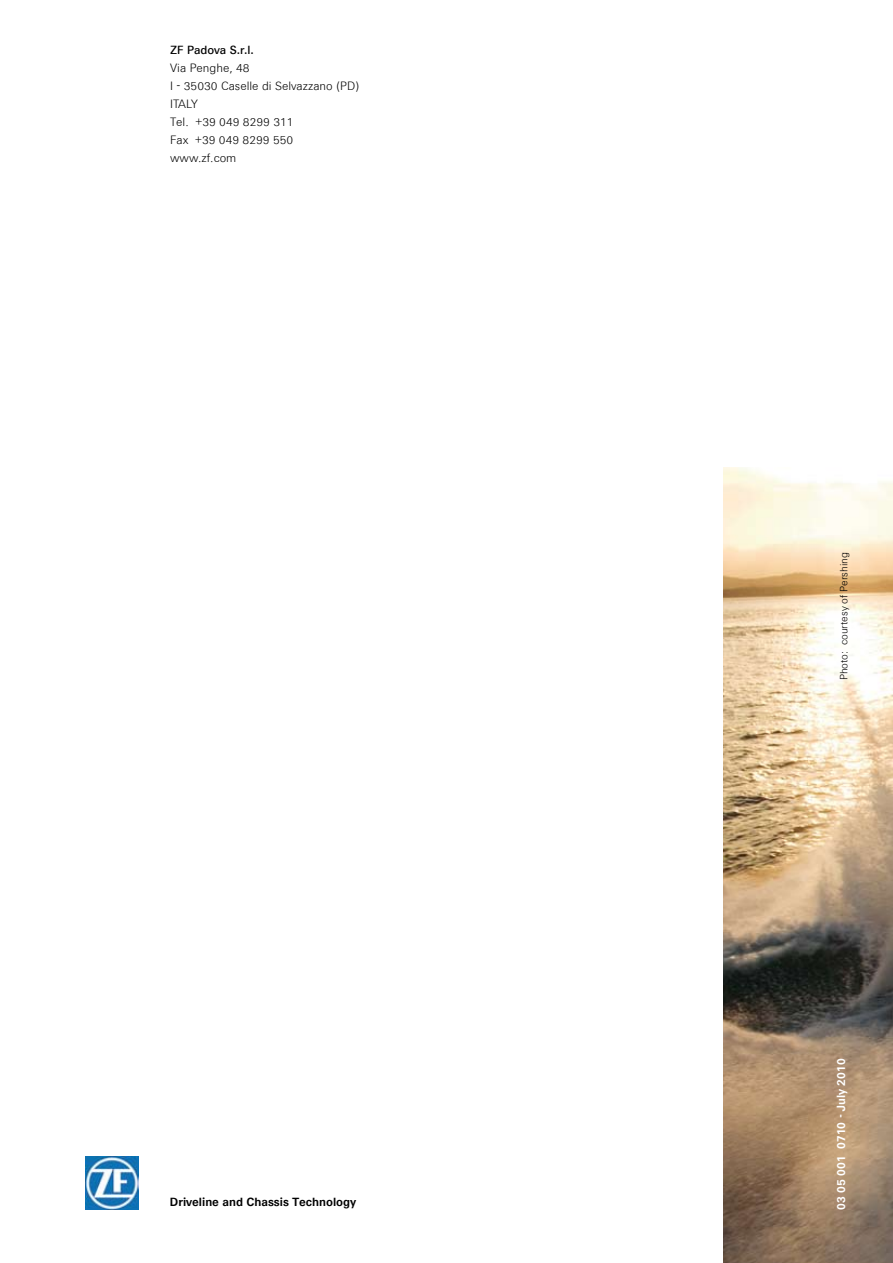
<style>
.page{position:relative;width:893px;height:1263px;background:#fff}
.page>*{position:absolute;margin:0;border:0;box-sizing:border-box;transform-origin:0 0}
.t1{font:300 12px/18px "ZF Sans";color:#000}
.t2{font:700 12px "ZF Sans";color:#000}
.t3{font:700 12px "ZF Sans";color:#fff}
.t4{font:500 12px "ZF Sans";letter-spacing:-.005em;color:#000}
.t5{font:300 10.5px "ZF Sans";color:#000}
</style>
<div class="page">
<img style="left:723px;top:468px;width:170px;height:795px">
<img style="left:85px;top:1157px;width:53px;height:53px">
<p class="t4" style="left:170px;top:43px;width:85px">ZF Padova S.r.l.</p>
<p class="t1" style="left:170px;top:59px;width:191px">Via Penghe, 48<br>I - 35030 Caselle di Selvazzano (PD)<br>ITALY<br>Tel. +39 049 8299 311<br>Fax +39 049 8299 550 www.zf.com</p>
<p class="t2" style="left:170px;top:1195px;width:188px">Driveline and Chassis Technology</p>
<p class="t5" style="left:838px;top:680px;width:130px;rotate:-90deg">Photo: courtesy of Pershing</p>
<p class="t3" style="left:834px;top:1210px;width:153px;rotate:-90deg">03 05 001 0710 - July 2010</p>
</div>
